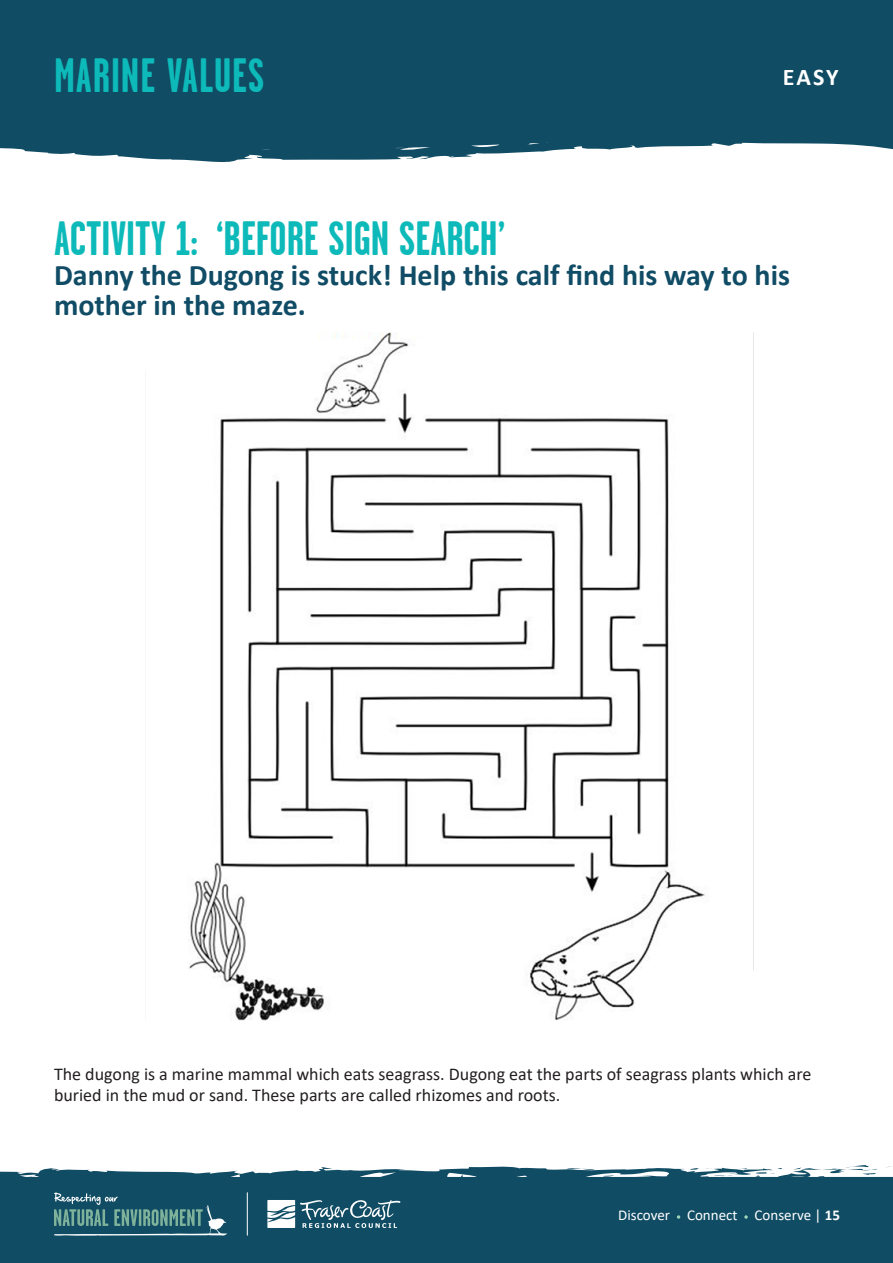
<style>
.page{position:relative;width:893px;height:1263px;background:#fff}
.page>*{position:absolute;margin:0;border:0;box-sizing:border-box;transform-origin:0 0}
.t1{font:700 48px "Garage Gothic";color:#0dbab9}
.t2{font:700 48px "Garage Gothic";letter-spacing:.02em;color:#0dbab9}
.t3{font:700 30px/30px "Calibri";color:#104c65}
.t4{font:700 24px "Calibri";color:#fff}
.t5{font:18px/21.6px "Calibri";color:#231f20}
.t6{font:15px "Calibri";color:#fff}
.s1{font-weight:700}
</style>
<div class="page">
<svg style="left:0;top:1165px;width:893px;height:98px;background:#225a70"></svg>
<svg style="left:677px;top:1215px;width:3px;height:4px"></svg>
<svg style="left:744px;top:1215px;width:4px;height:4px"></svg>
<svg style="left:267px;top:1200px;width:134px;height:28px"></svg>
<svg style="left:54px;top:1192px;width:173px;height:44px;background:#366c79"></svg>
<hr style="left:247px;top:1193px;width:1px;height:42px;background:#fff">
<div style="left:0;top:0;width:893px;height:162px;background:#104c64"></div>
<img style="left:189px;top:332px;width:565px;height:688px">
<p class="t2" style="left:54px;top:50px;width:212px">MARINE VALUES</p>
<p class="t4" style="left:783px;top:60px;width:57px">EASY</p>
<p class="t1" style="left:54px;top:213px;width:453px">ACTIVITY 1: ‘BEFORE SIGN SEARCH’</p>
<p class="t3" style="left:54px;top:260px;width:738px">Danny the Dugong is stuck! Help this calf find his way to his mother in the maze.</p>
<p class="t5" style="left:54px;top:1062px;width:759px">The dugong is a marine mammal which eats seagrass. Dugong eat the parts of seagrass plants which are buried in the mud or sand. These parts are called rhizomes and roots.</p>
<p class="t6" style="left:618px;top:1205px;width:223px">Discover Connect Conserve | <span class="s1">15</span></p>
</div>
